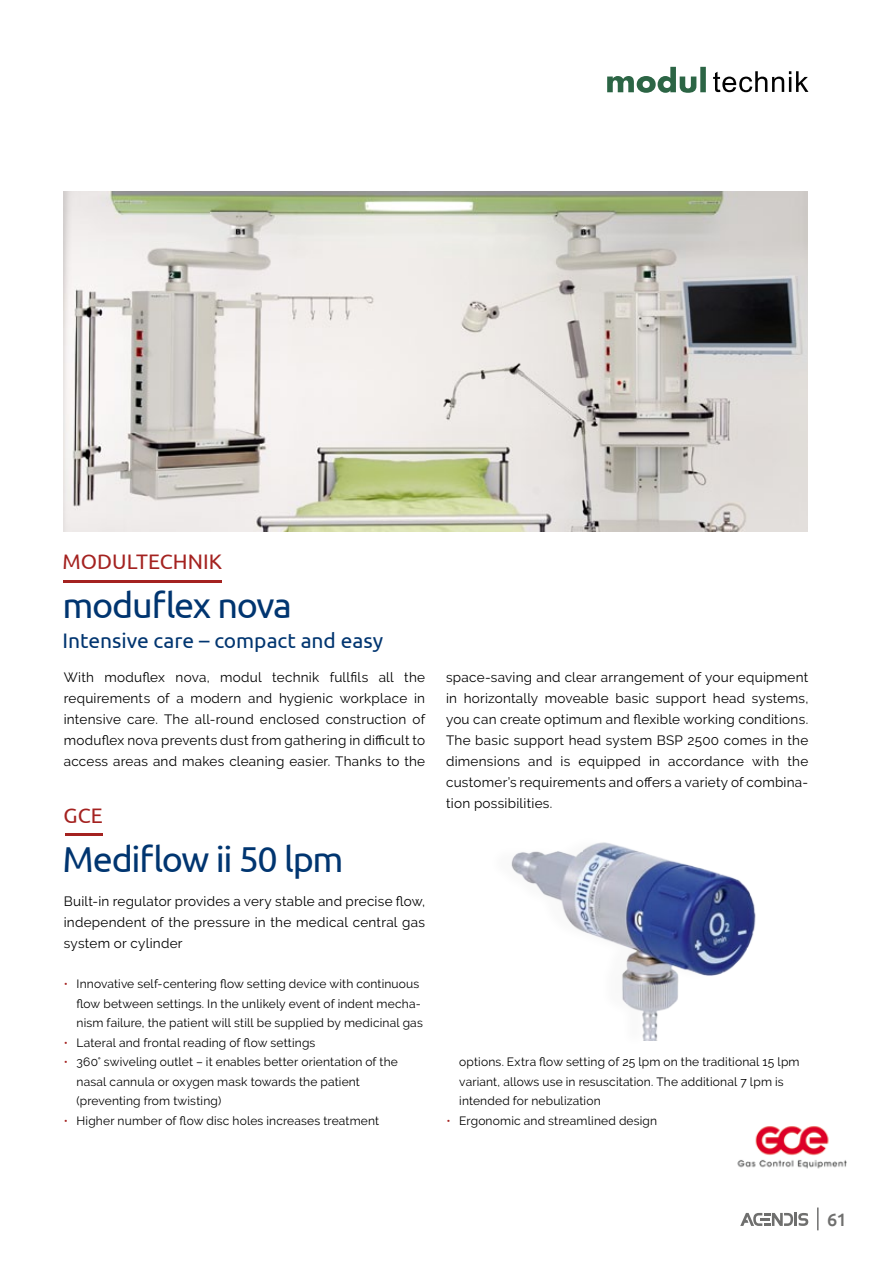
<style>
.page{position:relative;width:893px;height:1263px;background:#fff}
.page>*{position:absolute;margin:0;border:0;box-sizing:border-box;transform-origin:0 0}
.t1{font:36px "Ubuntu";letter-spacing:-.035em;color:#003570}
.t2{font:21px "Ubuntu";color:#003570}
.t3{font:21px "Ubuntu";color:#a42220}
.t4{font:500 18px "Ubuntu";color:#6f6f6e}
.t5{font:13.5px/21px "Raleway";letter-spacing:.02em;color:#000;text-align:justify}
.t6{font:12px/19.5px "Raleway";letter-spacing:.015em;color:#000}
.s1{color:#a42220}
</style>
<div class="page">
<img style="left:64px;top:191px;width:744px;height:340px">
<hr style="left:64px;top:580px;width:158px;height:2px;background:#a42220">
<hr style="left:65px;top:834px;width:37px;height:2px;background:#a42220">
<img style="left:511px;top:842px;width:245px;height:198px">
<img style="left:737px;top:1126px;width:109px;height:43px">
<img style="left:607px;top:67px;width:99px;height:26px">
<img style="left:713px;top:71px;width:95px;height:21px">
<svg style="left:740px;top:1213px;width:68px;height:13px"></svg>
<hr style="left:817px;top:1207px;width:2px;height:23px;background:#6f6f6e">
<h2 class="t3" style="left:63px;top:549px;width:161px">modultechn ik</h2>
<h1 class="t1" style="left:63px;top:583px;width:231px">moduflex nova</h1>
<h2 class="t2" style="left:63px;top:628px;width:322px">I ntensive care – compact and easy</h2>
<p class="t5" style="left:64px;top:666px;width:363px">With moduflex nova, modul technik fullfils all the requirements of a modern and hygienic workplace in intensive care. The all-round enclosed construction of moduflex nova prevents dust from gathering in difficult to access areas and makes cleaning easier. Thanks to the</p>
<h2 class="t3" style="left:64px;top:803px;width:41px">gce</h2>
<h1 class="t1" style="left:63px;top:837px;width:283px">Mediflow ii 50 lpm</h1>
<p class="t5" style="left:64px;top:890px;width:363px">Built-in regulator provides a very stable and precise flow, independent of the pressure in the medical central gas system or cylinder</p>
<p class="t6" style="left:77px;top:974px;width:348px;text-indent:-13px"><span class="s1">•</span> Innovative self-centering flow setting device with continuous flow between settings. In the unlikely event of indent mecha&shy;nism failure, the patient will still be supplied by medicinal gas</p>
<p class="t6" style="left:64px;top:1033px;width:253px"><span class="s1">•</span> Lateral and frontal reading of flow settings</p>
<p class="t6" style="left:77px;top:1052px;width:323px;text-indent:-13px"><span class="s1">•</span> 360° swiveling outlet – it enables better orientation of the nasal cannula or oxygen mask towards the patient (preventing from twisting)</p>
<p class="t6" style="left:64px;top:1111px;width:317px"><span class="s1">•</span> Higher number of flow disc holes increases treatment</p>
<p class="t5" style="left:446px;top:666px;width:364px">space-saving and clear arrangement of your equipment in horizontally moveable basic support head systems, you can create optimum and flexible working conditions.<br>The basic support head system BSP 2500 comes in the dimensions and is equipped in accordance with the customer’s requirements and offers a variety of combina&shy;tion possibilities.</p>
<p class="t6" style="left:459px;top:1052px;width:342px">options. Extra flow setting of 25 lpm on the traditional 15 lpm variant, allows use in resuscitation. The additional 7 lpm is intended for nebulization</p>
<p class="t6" style="left:446px;top:1111px;width:212px"><span class="s1">•</span> Ergonomic and streamlined design</p>
<h3 class="t4" style="left:827px;top:1208px;width:21px">61</h3>
</div>
